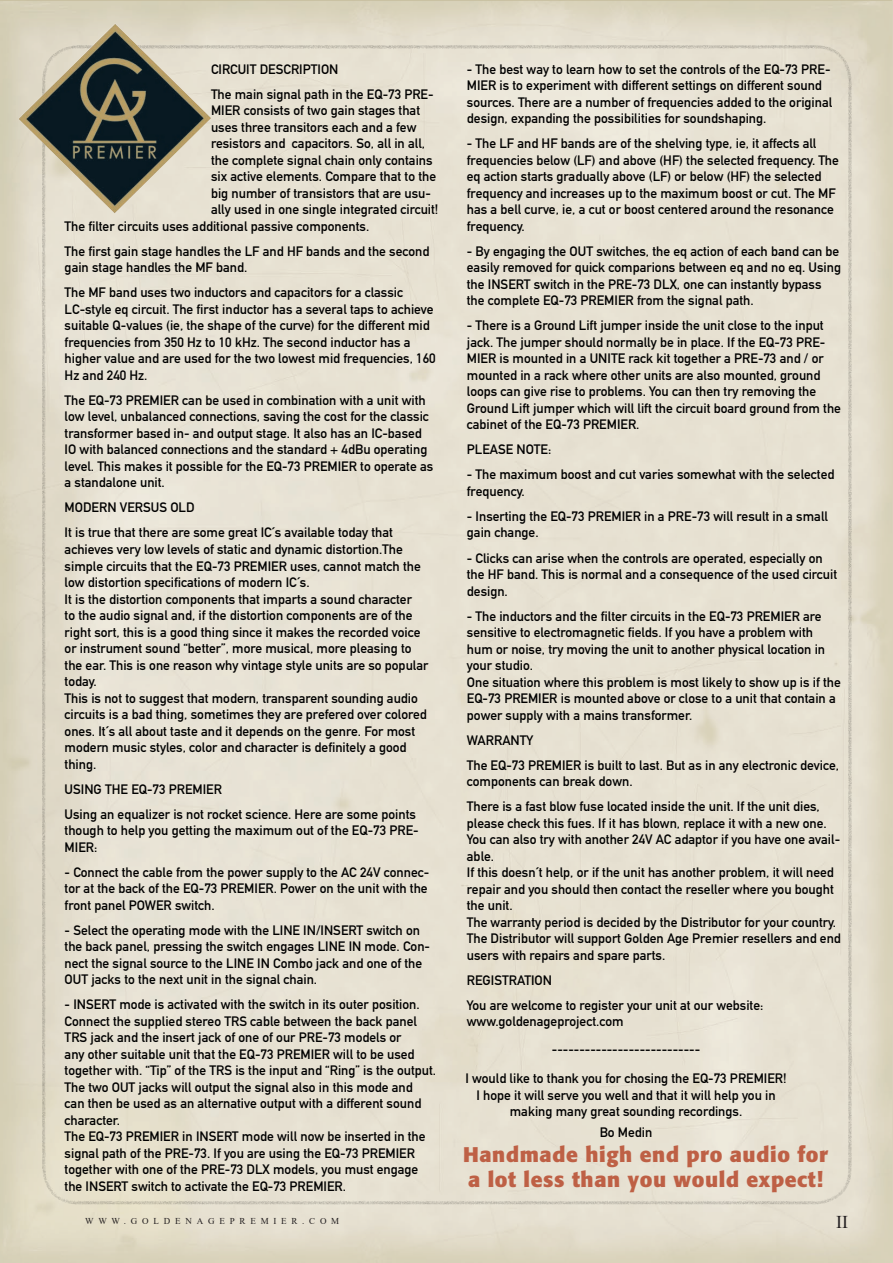
<style>
.page{position:relative;width:893px;height:1263px;background:#fff}
.page>*{position:absolute;margin:0;border:0;box-sizing:border-box;transform-origin:0 0}
.t1{font:700 21px "Formata";letter-spacing:.03em;color:#be6045}
.t2{font:18px "Times New Roman";color:#231f20}
.t3{font:13.5px/16.5px "DIN Mittelschrift";color:#000}
.t4{font:9px "Times New Roman";letter-spacing:.535em;color:#231f20}
</style>
<div class="page">
<img style="left:0;top:1px;width:892px;height:1262px">
<hr style="left:0;top:0;width:893px;height:1px;background:#c2b896">
<hr style="left:892px;top:0;width:1px;height:1263px;background:#d9d2bc">
<img style="left:19px;top:24px;width:99px;height:189px">
<p class="t3" style="left:211px;top:61px;width:129px">CIRCUIT DESCRIPTION</p>
<p class="t3" style="left:211px;top:86px;width:224px">The main signal path in the EQ-73 PRE-</p>
<p class="t3" style="left:211px;top:103px;width:211px">MIER consists of two gain stages that</p>
<p class="t3" style="left:211px;top:119px;width:207px">uses three transitors each and a few</p>
<p class="t3" style="left:211px;top:136px;width:215px">resistors and capacitors. So, all in all,</p>
<p class="t3" style="left:211px;top:152px;width:223px">the complete signal chain only contains</p>
<p class="t3" style="left:211px;top:169px;width:227px">six active elements. Compare that to the</p>
<p class="t3" style="left:211px;top:185px;width:221px">big number of transistors that are usu-</p>
<p class="t3" style="left:211px;top:202px;width:229px">ally used in one single integrated circuit!</p>
<p class="t3" style="left:65px;top:218px;width:306px">The filter circuits uses additional passive components.</p>
<p class="t3" style="left:65px;top:243px;width:366px">The first gain stage handles the LF and HF bands and the second gain stage handles the MF band.</p>
<p class="t3" style="left:65px;top:285px;width:372px">The MF band uses two inductors and capacitors for a classic LC-style eq circuit. The first inductor has a several taps to achieve suitable Q-values (ie, the shape of the curve) for the different mid frequencies from 350 Hz to 10 kHz. The second inductor has a higher value and are used for the two lowest mid frequencies, 160<br>Hz and 240 Hz.</p>
<p class="t3" style="left:65px;top:392px;width:370px">The EQ-73 PREMIER can be used in combination with a unit with low level, unbalanced connections, saving the cost for the classic transformer based in- and output stage. It also has an IC-based IO with balanced connections and the standard + 4dBu operating level. This makes it possible for the EQ-73 PREMIER to operate as a standalone unit.</p>
<p class="t3" style="left:65px;top:500px;width:131px">MODERN VERSUS OLD</p>
<p class="t3" style="left:65px;top:525px;width:365px">It is true that there are some great IC´s available today that achieves very low levels of static and dynamic distortion.The simple circuits that the EQ-73 PREMIER uses, cannot match the low distortion specifications of modern IC´s.<br>It is the distortion components that imparts a sound character<br>to the audio signal and, if the distortion components are of the right sort, this is a good thing since it makes the recorded voice or instrument sound “better”, more musical, more pleasing to the ear. This is one reason why vintage style units are so popular today.<br>This is not to suggest that modern, transparent sounding audio circuits is a bad thing, sometimes they are prefered over colored ones. It´s all about taste and it depends on the genre. For most modern music styles, color and character is definitely a good thing.</p>
<p class="t3" style="left:65px;top:781px;width:159px">USING THE EQ-73 PREMIER</p>
<p class="t3" style="left:65px;top:806px;width:355px">Using an equalizer is not rocket science. Here are some points though to help you getting the maximum out of the EQ-73 PRE-<br>MIER:</p>
<p class="t3" style="left:65px;top:864px;width:366px;text-align:justify">- Connect the cable from the power supply to the AC 24V connec&shy;tor at the back of the EQ-73 PREMIER. Power on the unit with the front panel POWER switch.</p>
<p class="t3" style="left:65px;top:922px;width:367px">- Select the operating mode with the LINE IN/INSERT switch on the back panel, pressing the switch engages LINE IN mode. Con&shy;nect the signal source to the LINE IN Combo jack and one of the OUT jacks to the next unit in the signal chain.</p>
<p class="t3" style="left:65px;top:996px;width:373px">- INSERT mode is activated with the switch in its outer position.<br>Connect the supplied stereo TRS cable between the back panel TRS jack and the insert jack of one of our PRE-73 models or<br>any other suitable unit that the EQ-73 PREMIER will to be used together with. “Tip” of the TRS is the input and “Ring” is the output.<br>The two OUT jacks will output the signal also in this mode and can then be used as an alternative output with a different sound character.<br>The EQ-73 PREMIER in INSERT mode will now be inserted in the signal path of the PRE-73. If you are using the EQ-73 PREMIER together with one of the PRE-73 DLX models, you must engage the INSERT switch to activate the EQ-73 PREMIER.</p>
<p class="t3" style="left:467px;top:61px;width:367px">- The best way to learn how to set the controls of the EQ-73 PRE-MIER is to experiment with different settings on different sound sources. There are a number of frequencies added to the original design, expanding the possibilities for soundshaping.</p>
<p class="t3" style="left:467px;top:136px;width:374px">- The LF and HF bands are of the shelving type, ie, it affects all frequencies below (LF) and above (HF) the selected frequency. The eq action starts gradually above (LF) or below (HF) the selected frequency and increases up to the maximum boost or cut. The MF has a bell curve, ie, a cut or boost centered around the resonance frequency.</p>
<p class="t3" style="left:467px;top:243px;width:376px">- By engaging the OUT switches, the eq action of each band can be easily removed for quick comparions between eq and no eq. Using the INSERT switch in the PRE-73 DLX, one can instantly bypass the complete EQ-73 PREMIER from the signal path.</p>
<p class="t3" style="left:467px;top:318px;width:376px">- There is a Ground Lift jumper inside the unit close to the input jack. The jumper should normally be in place. If the EQ-73 PRE-MIER is mounted in a UNITE rack kit together a PRE-73 and / or mounted in a rack where other units are also mounted, ground loops can give rise to problems. You can then try removing the Ground Lift jumper which will lift the circuit board ground from the cabinet of the EQ-73 PREMIER.</p>
<p class="t3" style="left:467px;top:442px;width:86px">PLEASE NOTE:</p>
<p class="t3" style="left:467px;top:467px;width:369px">- The maximum boost and cut varies somewhat with the selected frequency.</p>
<p class="t3" style="left:467px;top:508px;width:363px">- Inserting the EQ-73 PREMIER in a PRE-73 will result in a small gain change.</p>
<p class="t3" style="left:467px;top:550px;width:372px">- Clicks can arise when the controls are operated, especially on the HF band. This is normal and a consequence of the used circuit design.</p>
<p class="t3" style="left:467px;top:608px;width:375px">- The inductors and the filter circuits in the EQ-73 PREMIER are sensitive to electromagnetic fields. If you have a problem with hum or noise, try moving the unit to another physical location in your studio.<br>One situation where this problem is most likely to show up is if the EQ-73 PREMIER is mounted above or close to a unit that contain a power supply with a mains transformer.</p>
<p class="t3" style="left:467px;top:732px;width:68px">WARRANTY</p>
<p class="t3" style="left:467px;top:757px;width:374px">The EQ-73 PREMIER is built to last. But as in any electronic device, components can break down.</p>
<p class="t3" style="left:467px;top:798px;width:376px">There is a fast blow fuse located inside the unit. If the unit dies, please check this fues. If it has blown, replace it with a new one.<br>You can also try with another 24V AC adaptor if you have one avail&shy;able.<br>If this doesn´t help, or if the unit has another problem, it will need repair and you should then contact the reseller where you bought the unit.<br>The warranty period is decided by the Distributor for your country.<br>The Distributor will support Golden Age Premier resellers and end users with repairs and spare parts.</p>
<p class="t3" style="left:467px;top:972px;width:87px">REGISTRATION</p>
<p class="t3" style="left:467px;top:997px;width:298px">You are welcome to register your unit at our website: www.goldenageproject.com</p>
<p class="t3" style="left:552px;top:1041px;width:150px">---------------------------</p>
<p class="t3" style="left:465px;top:1070px;width:323px;text-align:center">I would like to thank you for chosing the EQ-73 PREMIER!<br>I hope it will serve you well and that it will help you in making many great sounding recordings.</p>
<p class="t3" style="left:600px;top:1124px;width:54px">Bo Medin</p>
<p class="t1" style="left:463px;top:1141px;width:366px">Handmade high end pro audio for</p>
<p class="t1" style="left:468px;top:1166px;width:356px">a lot less than you would expect!</p>
<p class="t4" style="left:85px;top:1214px;width:256px">WWW.GOLDENAGEPREMIER.COM</p>
<p class="t2" style="left:836px;top:1210px;width:13px">II</p>
</div>
